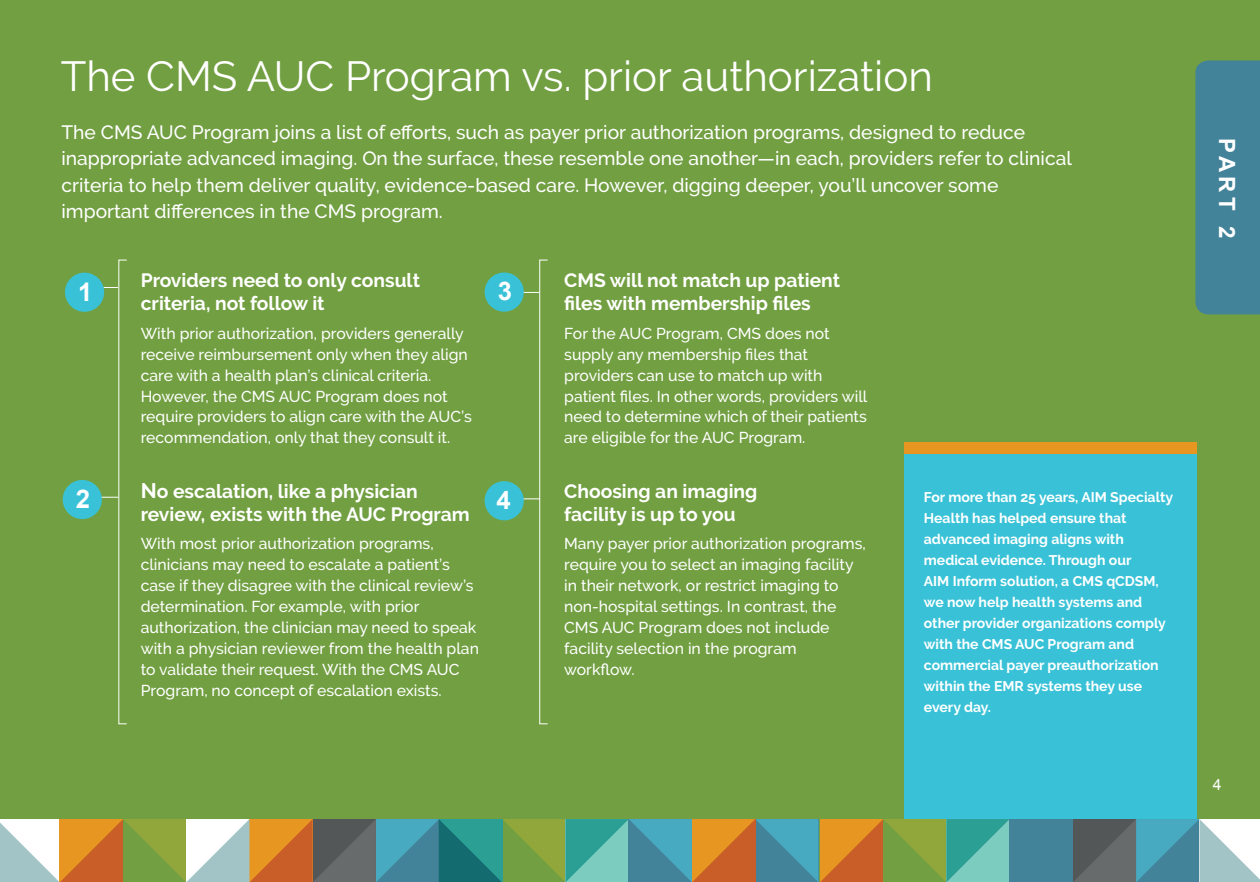
<style>
.page{position:relative;width:1260px;height:882px;background:#719f41}
.page>*{position:absolute;margin:0;border:0;box-sizing:border-box;transform-origin:0 0}
.t1{font:42px "Raleway";color:#fff}
.t2{font:700 25.72px "Arial";color:#fff}
.t3{font:700 22.4px "Arial";color:#fff}
.t4{font:500 19.25px/26.2px "Raleway";color:#fff}
.t5{font:700 19.25px/22.8px "Raleway";color:#fff}
.t6{font:500 15.75px/21px "Raleway";color:#fff}
.t7{font:15.75px "Arial";color:#fff}
.t8{font:700 14px/21px "Raleway";color:#fff}
.s1{font-size:21px}
</style>
<div class="page">
<div style="left:1195px;top:60px;width:65px;height:254px;background:#43839a"></div>
<div style="left:1010px;top:819px;width:63px;height:63px;background:#43839a"></div>
<svg style="left:1073px;top:819px;width:187px;height:63px;background:#7a9ca4"></svg>
<svg style="left:0;top:819px;width:1010px;height:63px;background:#889973"></svg>
<svg style="left:103px;top:287px;width:15px;height:1px"></svg>
<svg style="left:102px;top:497px;width:16px;height:1px"></svg>
<svg style="left:524px;top:292px;width:15px;height:1px"></svg>
<svg style="left:524px;top:498px;width:15px;height:1px"></svg>
<div style="left:63px;top:480px;width:39px;height:39px;background:#39c2d7;border-radius:50%"></div>
<div style="left:65px;top:273px;width:39px;height:39px;background:#39c2d7;border-radius:50%"></div>
<div style="left:485px;top:481px;width:39px;height:39px;background:#39c2d7;border-radius:50%"></div>
<div style="left:485px;top:272px;width:39px;height:40px;background:#39c2d7;border-radius:50%"></div>
<div style="left:539px;top:260px;width:9px;height:464px;border:1px solid #fff"></div>
<div style="left:905px;top:454px;width:292px;height:365px;background:#39c2d7"></div>
<div style="left:905px;top:443px;width:292px;height:11px;background:#e79622"></div>
<h1 class="t1" style="left:61px;top:52px;width:874px">The CMS AUC Program vs. prior authorization</h1>
<p class="t4" style="left:61px;top:119px;width:1012px">The CMS AUC Program joins a list of efforts, such as payer prior authorization programs, designed to reduce inappropriate advanced imaging. On the surface, these resemble one another—in each, providers refer to clinical criteria to help them deliver quality, evidence-based care. However, digging deeper, you’ll uncover some important differences in the CMS program.</p>
<h2 class="t2" style="left:78px;top:275px;width:16px">1</h2>
<h2 class="t2" style="left:76px;top:482px;width:16px">2</h2>
<p class="t5" style="left:141px;top:269px;width:281px">Providers need to only consult criteria, not follow it</p>
<p class="t6" style="left:141px;top:322px;width:333px">With prior authorization, providers generally receive reimbursement only when they align care with a health plan’s clinical criteria.<br>However, the CMS AUC Program does not require providers to align care with the AUC’s recommendation, only that they consult it.</p>
<p class="t5" style="left:141px;top:480px;width:331px"><span class="s1">N</span>o escalation, like a physician review, exists with the AUC Program</p>
<p class="t6" style="left:141px;top:533px;width:340px">With most prior authorization programs, clinicians may need to escalate a patient’s case if they disagree with the clinical review’s determination. For example, with prior authorization, the clinician may need to speak with a physician reviewer from the health plan to validate their request. With the CMS AUC Program, no concept of escalation exists.</p>
<h2 class="t2" style="left:498px;top:274px;width:16px">3</h2>
<p class="t5" style="left:564px;top:269px;width:278px">CMS will not match up patient files with membership files</p>
<p class="t6" style="left:564px;top:322px;width:305px">For the AUC Program, CMS does not supply any membership files that providers can use to match up with patient files. In other words, providers will need to determine which of their patients are eligible for the AUC Program.</p>
<p class="t5" style="left:564px;top:480px;width:195px">Choosing an imaging facility is up to you</p>
<p class="t6" style="left:564px;top:533px;width:303px">Many payer prior authorization programs, require you to select an imaging facility in their network, or restrict imaging to non-hospital settings. In contrast, the CMS AUC Program does not include facility selection in the program workflow.</p>
<h2 class="t2" style="left:496px;top:483px;width:16px">4</h2>
<p class="t8" style="left:924px;top:487px;width:251px">For more than 25 years, AIM Specialty<br>Health has helped ensure that advanced imaging aligns with medical evidence. Through our<br>AIM Inform solution, a CMS qCDSM, we now help health systems and other provider organizations comply with the CMS AUC Program and commercial payer preauthorization within the EMR systems they use every day.</p>
<h3 class="t3" style="left:1242px;top:138px;width:102px;rotate:90deg">PART 2</h3>
<p class="t7" style="left:1213px;top:774px;width:10px">4</p>
</div>
